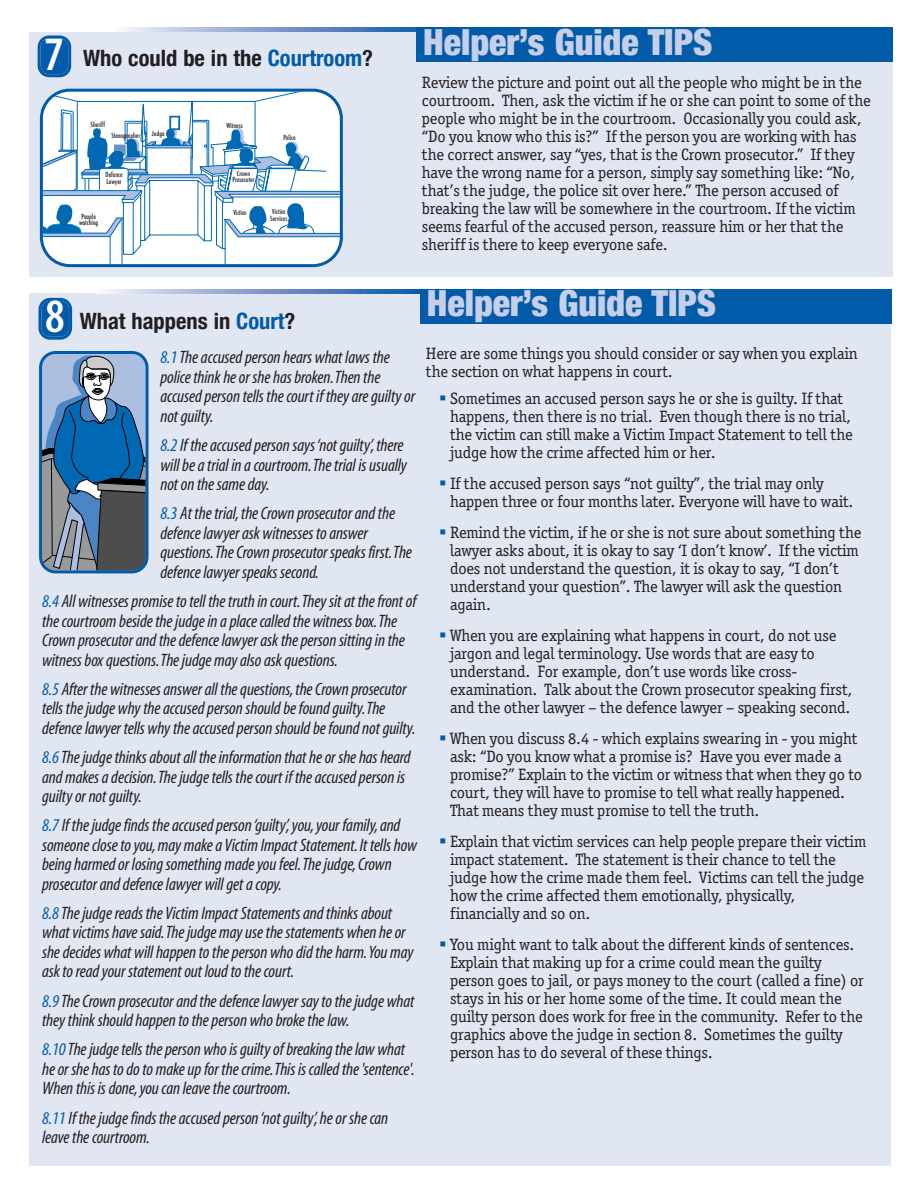
<style>
.page{position:relative;width:918px;height:1188px;background:#fff}
.page>*{position:absolute;margin:0;border:0;box-sizing:border-box;transform-origin:0 0}
.t1{font:600 condensed 48px "Myriad";color:#fff}
.t2{font:900 condensed 36px "Helvetica Neue";color:#c6cee8}
.t3{font:700 condensed 22.5px "Helvetica Neue";color:#231f20}
.t4{font:italic condensed 18px/19.5px "Myriad";letter-spacing:-.01em;color:#231f20}
.t5{font:16.5px/18px "Officina Ser ITC Std";letter-spacing:-.01em;color:#231f20}
.t6{font:500 condensed 6.9px/6.9px "Futura";color:#231f20;text-align:center}
.s1{color:#015ba9}
.s2{font-family:"Myriad";font-weight:600;font-size:48px;color:#fff}
</style>
<div class="page">
<div style="left:29px;top:32px;width:864px;height:245px;background:#e1e6f3"></div>
<svg style="left:40px;top:89px;width:303px;height:178px;background:#cadeee"></svg>
<svg style="left:38px;top:35px;width:33px;height:42px"></svg>
<svg style="left:124px;top:28px;width:293px;height:4px"></svg>
<div style="left:30px;top:293px;width:861px;height:872px;background:#e1e6f3"></div>
<svg style="left:39px;top:351px;width:109px;height:222px;background:#587ea0"></svg>
<div style="left:417px;top:28px;width:476px;height:34px;background:#015ba9"></div>
<svg style="left:39px;top:298px;width:33px;height:42px"></svg>
<div style="left:420px;top:289px;width:472px;height:35px;background:#015ba9"></div>
<svg style="left:106px;top:289px;width:314px;height:4px"></svg>
<h1 class="t1" style="left:44px;top:37px;width:21px">7</h1>
<h3 class="t3" style="left:83px;top:44px;width:291px">Who could be in the <span class="s1">Courtroom</span>?</h3>
<p class="t6" style="left:91px;top:121px;width:16px">Sheriff</p>
<p class="t6" style="left:226px;top:122px;width:18px">Witness</p>
<p class="t6" style="left:152px;top:130px;width:14px">Judge</p>
<p class="t6" style="left:111px;top:132px;width:30px">Stenographer</p>
<p class="t6" style="left:283px;top:134px;width:14px">Police</p>
<p class="t6" style="left:106px;top:171px;width:19px;text-align:left">Defence<br>Lawyer</p>
<p class="t6" style="left:232px;top:170px;width:24px">Crown<br>Prosecutor</p>
<p class="t6" style="left:79px;top:213px;width:21px">People watching</p>
<p class="t6" style="left:233px;top:209px;width:14px">Victim</p>
<p class="t6" style="left:270px;top:208px;width:19px">Victim<br>Services</p>
<h2 class="t2" style="left:423px;top:20px;width:291px">Helper’s Guide TIPS</h2>
<p class="t5" style="left:422px;top:75px;width:450px">Review the picture and point out all the people who might be in the courtroom. Then, ask the victim if he or she can point to some of the people who might be in the courtroom. Occasionally you could ask, “Do you know who this is?” If the person you are working with has the correct answer, say “yes, that is the Crown prosecutor.” If they have the wrong name for a person, simply say something like: “No, that’s the judge, the police sit over here.” The person accused of breaking the law will be somewhere in the courtroom. If the victim seems fearful of the accused person, reassure him or her that the sheriff is there to keep everyone safe.</p>
<h3 class="t3" style="left:45px;top:307px;width:252px"><span class="s2">8</span> What happens in <span class="s1">Court</span>?</h3>
<h2 class="t2" style="left:427px;top:281px;width:291px">Helper’s Guide TIPS</h2>
<p class="t5" style="left:426px;top:346px;width:434px">Here are some things you should consider or say when you explain the section on what happens in court.</p>
<p class="t5" style="left:450px;top:391px;width:404px;text-indent:-11px"><span class="s1">▪</span> Sometimes an accused person says he or she is guilty. If that happens, then there is no trial. Even though there is no trial, the victim can still make a Victim Impact Statement to tell the judge how the crime affected him or her.</p>
<p class="t5" style="left:450px;top:476px;width:405px;text-indent:-11px"><span class="s1">▪</span> If the accused person says “not guilty”, the trial may only happen three or four months later. Everyone will have to wait.</p>
<p class="t5" style="left:450px;top:525px;width:413px;text-indent:-11px"><span class="s1">▪</span> Remind the victim, if he or she is not sure about something the lawyer asks about, it is okay to say ‘I don’t know’. If the victim does not understand the question, it is okay to say, “I don’t understand your question”. The lawyer will ask the question again.</p>
<p class="t5" style="left:450px;top:628px;width:404px;text-indent:-11px"><span class="s1">▪</span> When you are explaining what happens in court, do not use jargon and legal terminology. Use words that are easy to understand. For example, don’t use words like cross&shy;examination. Talk about the Crown prosecutor speaking first, and the other lawyer – the defence lawyer – speaking second.</p>
<p class="t5" style="left:450px;top:731px;width:414px;text-indent:-11px"><span class="s1">▪</span> When you discuss 8.4 - which explains swearing in - you might ask: “Do you know what a promise is? Have you ever made a promise?” Explain to the victim or witness that when they go to court, they will have to promise to tell what really happened.<br>That means they must promise to tell the truth.</p>
<p class="t5" style="left:450px;top:834px;width:418px;text-indent:-11px"><span class="s1">▪</span> Explain that victim services can help people prepare their victim impact statement. The statement is their chance to tell the judge how the crime made them feel. Victims can tell the judge how the crime affected them emotionally, physically, financially and so on.</p>
<p class="t5" style="left:450px;top:937px;width:415px;text-indent:-11px"><span class="s1">▪</span> You might want to talk about the different kinds of sentences.<br>Explain that making up for a crime could mean the guilty person goes to jail, or pays money to the court (called a fine) or stays in his or her home some of the time. It could mean the guilty person does work for free in the community. Refer to the graphics above the judge in section 8. Sometimes the guilty person has to do several of these things.</p>
<p class="t4" style="left:160px;top:349px;width:256px"><span class="s1">8.1</span>Theaccusedpersonhears what laws the policethinkheor shehasbroken.Thenthe accusedpersontells thecourt if theyareguiltyor notguilty.</p>
<p class="t4" style="left:160px;top:437px;width:248px"><span class="s1">8.2</span>If theaccusedpersonsays‘notguilty’,there willbeatrial inacourtroom.Thetrial isusually notonthesameday.</p>
<p class="t4" style="left:160px;top:505px;width:253px"><span class="s1">8.3</span> At thetrial,theCrownprosecutorandthe defencelawyerask witnesses toanswer questions.TheCrownprosecutor speaks first.The defencelawyer speaks second.</p>
<p class="t4" style="left:42px;top:593px;width:376px"><span class="s1">8.4</span> All witnessespromisetotell thetruthincourt.Theysitat thefrontof thecourtroombesidethejudgeinaplacecalledthe witnessbox.The Crownprosecutorandthedefencelawyeraskthepersonsittinginthe witnessboxquestions.Thejudgemayalsoaskquestions.</p>
<p class="t4" style="left:42px;top:681px;width:375px"><span class="s1">8.5</span> After the witnessesanswerall thequestions,theCrownprosecutor tells thejudge whytheaccusedpersonshouldbefoundguilty.The defencelawyer tells whytheaccusedpersonshouldbefoundnotguilty.</p>
<p class="t4" style="left:42px;top:749px;width:370px"><span class="s1">8.6</span>Thejudgethinksaboutall theinformationthatheor shehasheard andmakesadecision.Thejudgetells thecourt if theaccusedpersonis guiltyornotguilty.</p>
<p class="t4" style="left:42px;top:817px;width:377px"><span class="s1">8.7</span>If thejudgefinds theaccusedperson‘guilty’,you,your family,and someoneclosetoyou,maymakea VictimImpactStatement.It tellshow beingharmedor losingsomethingmadeyoufeel.Thejudge,Crown prosecutoranddefencelawyer willgetacopy.</p>
<p class="t4" style="left:42px;top:905px;width:373px"><span class="s1">8.8</span>Thejudgereads the VictimImpactStatementsandthinksabout whatvictimshavesaid.Thejudgemayusethestatements whenheor shedecides what willhappentotheperson whodidtheharm.Youmay asktoreadyour statementout loudtothecourt.</p>
<p class="t4" style="left:42px;top:993px;width:374px"><span class="s1">8.9</span>TheCrownprosecutorandthedefencelawyer saytothejudge what theythinkshouldhappentotheperson whobrokethelaw.</p>
<p class="t4" style="left:42px;top:1041px;width:374px"><span class="s1">8.10</span>Thejudgetells theperson whoisguiltyofbreakingthelaw what heor shehas todotomakeupfor thecrime.This is calledthe'sentence'.<br>Whenthis isdone,youcanleavethecourtroom.</p>
<p class="t4" style="left:42px;top:1110px;width:348px"><span class="s1">8.11</span>If thejudgefinds theaccusedperson‘notguilty’,heor shecan leavethecourtroom.</p>
</div>
